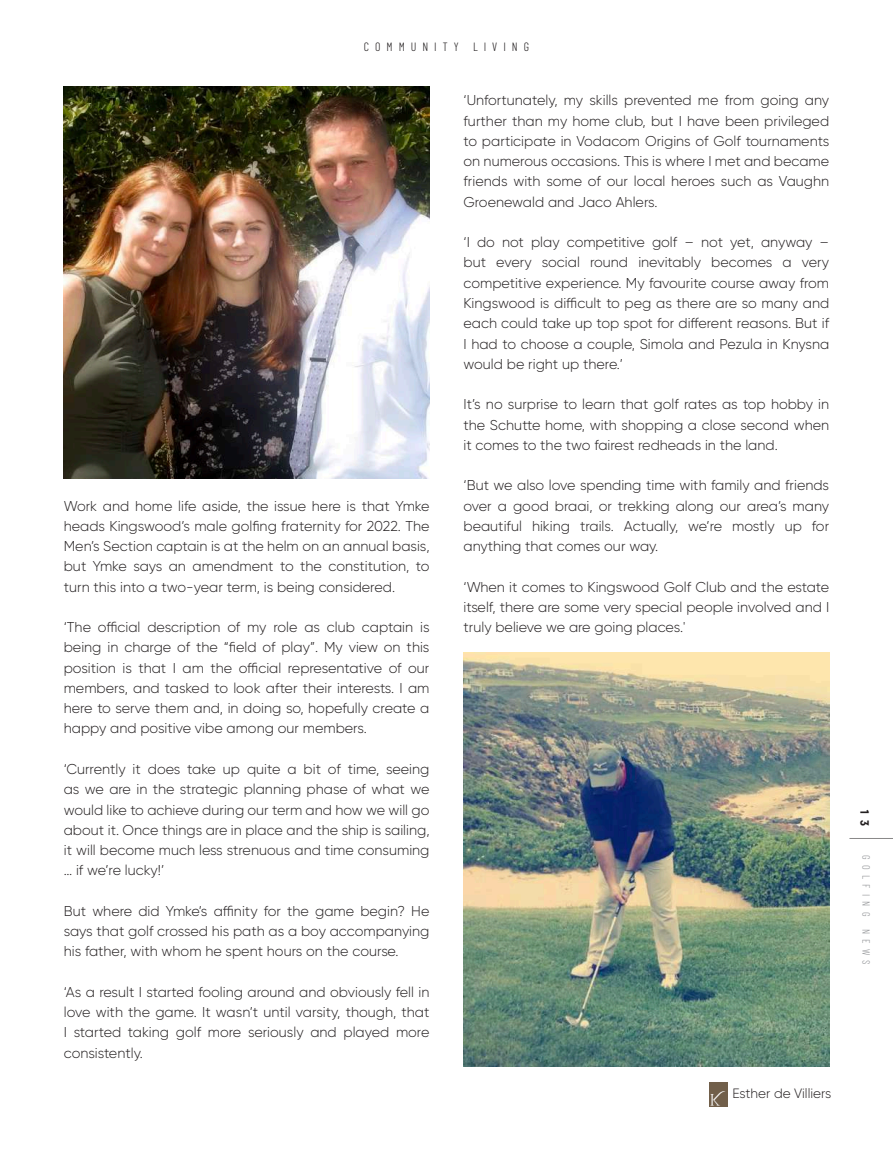
<style>
.page{position:relative;width:893px;height:1170px;background:#fff}
.page>*{position:absolute;margin:0;border:0;box-sizing:border-box;transform-origin:0 0}
.t1{font:300 14.25px/20.2px "Gilroy";color:#231f20;text-align:justify}
.t2{font:300 13.5px "Gilroy";color:#231f20}
.t3{font:300 12px "Barlow Condensed";letter-spacing:.5em;color:#231f20}
.t4{font:700 12px "Baron Neue";color:#231f20}
.t5{font:300 10.5px "Barlow Condensed";letter-spacing:.5em;color:#939598}
</style>
<div class="page">
<hr style="left:849px;top:838px;width:44px;height:1px;background:#898888">
<img style="left:463px;top:652px;width:366px;height:414px">
<img style="left:64px;top:86px;width:365px;height:392px">
<div style="left:709px;top:1082px;width:19px;height:25px;background:#715f4a"></div>
<p class="t3" style="left:364px;top:40px;width:167px">COMMUNITY LIVING</p>
<p class="t1" style="left:64px;top:495px;width:367px">Work and home life aside, the issue here is that Ymke heads Kingswood’s male golfing fraternity for 2022. The Men’s Section captain is at the helm on an annual basis, but Ymke says an amendment to the constitution, to turn this into a two-year term, is being considered.</p>
<p class="t1" style="left:64px;top:617px;width:367px">‘The official description of my role as club captain is being in charge of the “field of play”. My view on this position is that I am the official representative of our members, and tasked to look after their interests. I am here to serve them and, in doing so, hopefully create a happy and positive vibe among our members.</p>
<p class="t1" style="left:64px;top:758px;width:367px">‘Currently it does take up quite a bit of time, seeing as we are in the strategic planning phase of what we would like to achieve during our term and how we will go about it. Once things are in place and the ship is sailing, it will become much less strenuous and time consuming … if we’re lucky!’</p>
<p class="t1" style="left:64px;top:900px;width:367px">But where did Ymke’s affinity for the game begin? He says that golf crossed his path as a boy accompanying his father, with whom he spent hours on the course.</p>
<p class="t1" style="left:64px;top:981px;width:367px">‘As a result I started fooling around and obviously fell in love with the game. It wasn’t until varsity, though, that I started taking golf more seriously and played more consistently.</p>
<p class="t1" style="left:463px;top:90px;width:367px">‘Unfortunately, my skills prevented me from going any further than my home club, but I have been privileged to participate in Vodacom Origins of Golf tournaments on numerous occasions. This is where I met and became friends with some of our local heroes such as Vaughn Groenewald and Jaco Ahlers.</p>
<p class="t1" style="left:463px;top:232px;width:367px">‘I do not play competitive golf – not yet, anyway – but every social round inevitably becomes a very competitive experience. My favourite course away from Kingswood is difficult to peg as there are so many and each could take up top spot for different reasons. But if I had to choose a couple, Simola and Pezula in Knysna would be right up there.’</p>
<p class="t1" style="left:463px;top:394px;width:367px">It’s no surprise to learn that golf rates as top hobby in the Schutte home, with shopping a close second when it comes to the two fairest redheads in the land.</p>
<p class="t1" style="left:463px;top:475px;width:367px">‘But we also love spending time with family and friends over a good braai, or trekking along our area’s many beautiful hiking trails. Actually, we’re mostly up for anything that comes our way.</p>
<p class="t1" style="left:463px;top:576px;width:367px">‘When it comes to Kingswood Golf Club and the estate itself, there are some very special people involved and I truly believe we are going places.'</p>
<p class="t2" style="left:709px;top:1085px;width:123px"><sup>K</sup> Esther de Villiers</p>
<p class="t4" style="left:872px;top:809px;width:17px;rotate:90deg">1 3</p>
<p class="t5" style="left:873px;top:854px;width:111px;rotate:90deg">GOLFING NEWS</p>
</div>
